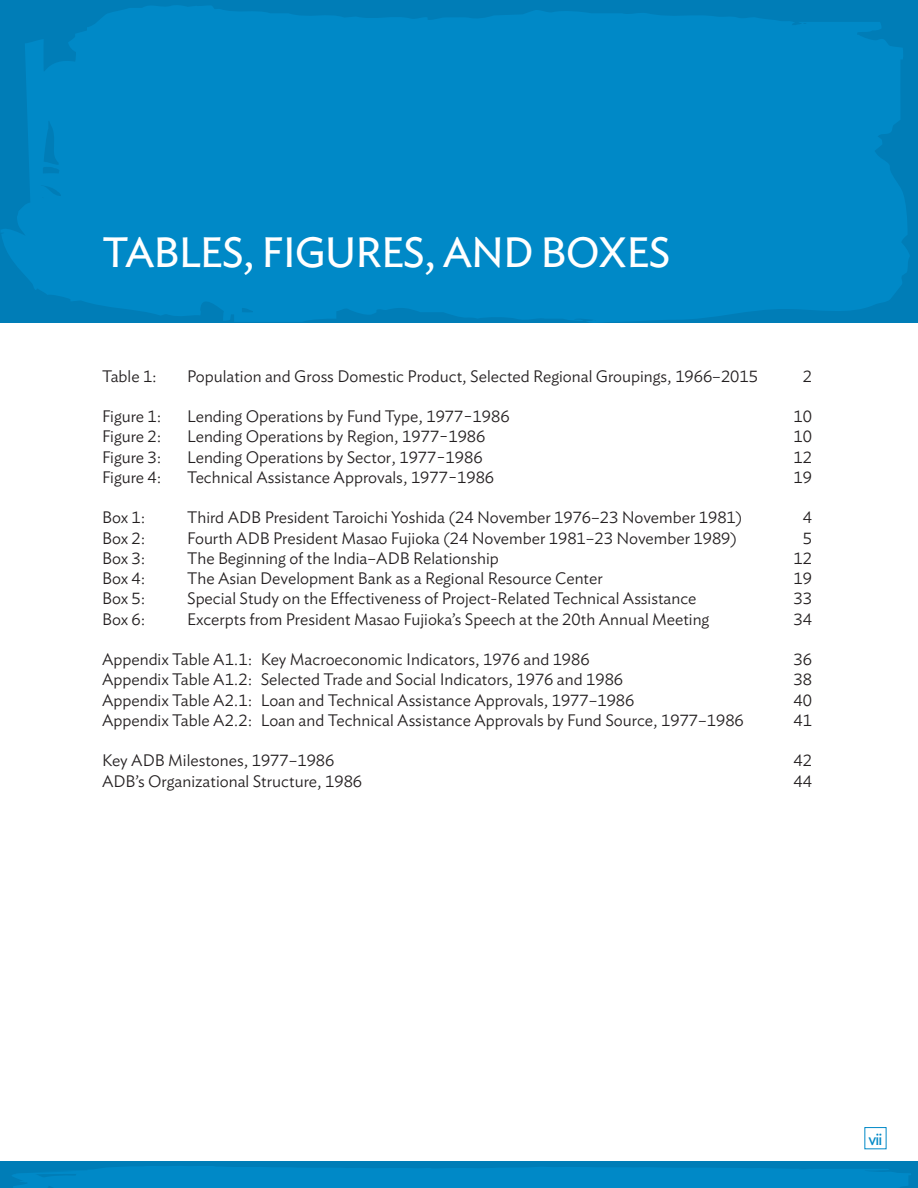
<style>
.page{position:relative;width:918px;height:1188px;background:#fff}
.page>*{position:absolute;margin:0;border:0;box-sizing:border-box;transform-origin:0 0}
.t1{font:42px "Ideal Sans";letter-spacing:-.025em;color:#fff}
.t2{font:300 16.5px "Ideal Sans";color:#231f20}
.t3{font:16.5px "Ideal Sans";color:#0089c7}
</style>
<div class="page">
<svg style="left:0;top:2px;width:910px;height:321px;background:#0087c5"></svg>
<div style="left:0;top:1162px;width:918px;height:26px;background:#007db7"></div>
<svg style="left:12px;top:1166px;width:899px;height:22px"></svg>
<h1 class="t1" style="left:102px;top:220px;width:26px">TABL</h1>
<h1 class="t1" style="left:200px;top:220px;width:472px">ES, FIGURES, AN D BOXES</h1>
<p class="t2" style="left:102px;top:363px;width:56px">Table 1:</p>
<p class="t2" style="left:187px;top:363px;width:572px">Population and Gross Domestic Product, Selected Regional Groupings, 1966–2015</p>
<p class="t2" style="left:803px;top:363px;width:11px">2</p>
<p class="t2" style="left:102px;top:404px;width:61px">Figure 1:</p>
<p class="t2" style="left:187px;top:404px;width:324px">Lending Operations by Fund Type, 1977−1986</p>
<p class="t2" style="left:794px;top:404px;width:20px">10</p>
<p class="t2" style="left:102px;top:424px;width:61px">Figure 2:</p>
<p class="t2" style="left:187px;top:424px;width:300px">Lending Operations by Region, 1977−1986</p>
<p class="t2" style="left:794px;top:424px;width:20px">10</p>
<p class="t2" style="left:102px;top:444px;width:61px">Figure 3:</p>
<p class="t2" style="left:187px;top:444px;width:297px">Lending Operations by Sector, 1977−1986</p>
<p class="t2" style="left:794px;top:444px;width:20px">12</p>
<p class="t2" style="left:102px;top:465px;width:61px">Figure 4:</p>
<p class="t2" style="left:187px;top:465px;width:309px">Technical Assistance Approvals, 1977−1986</p>
<p class="t2" style="left:794px;top:465px;width:20px">19</p>
<p class="t2" style="left:102px;top:505px;width:45px">Box 1:</p>
<p class="t2" style="left:187px;top:505px;width:557px">Third ADB President Taroichi Yoshida (24 November 1976–23 November 1981)</p>
<p class="t2" style="left:803px;top:505px;width:11px">4</p>
<p class="t2" style="left:102px;top:525px;width:45px">Box 2:</p>
<p class="t2" style="left:187px;top:525px;width:551px">Fourth ADB President Masao Fujioka (24 November 1981–23 November 1989)</p>
<p class="t2" style="left:803px;top:525px;width:11px">5</p>
<p class="t2" style="left:102px;top:546px;width:45px">Box 3:</p>
<p class="t2" style="left:187px;top:546px;width:313px">The Beginning of the India–ADB Relationship</p>
<p class="t2" style="left:794px;top:546px;width:20px">12</p>
<p class="t2" style="left:102px;top:566px;width:45px">Box 4:</p>
<p class="t2" style="left:187px;top:566px;width:417px">The Asian Development Bank as a Regional Resource Center</p>
<p class="t2" style="left:794px;top:566px;width:20px">19</p>
<p class="t2" style="left:102px;top:586px;width:45px">Box 5:</p>
<p class="t2" style="left:187px;top:586px;width:511px">Special Study on the Effectiveness of Project-Related Technical Assistance</p>
<p class="t2" style="left:794px;top:586px;width:20px">33</p>
<p class="t2" style="left:102px;top:606px;width:45px">Box 6:</p>
<p class="t2" style="left:187px;top:606px;width:524px">Excerpts from President Masao Fujioka’s Speech at the 20th Annual Meeting</p>
<p class="t2" style="left:794px;top:606px;width:20px">34</p>
<p class="t2" style="left:102px;top:647px;width:489px">Appendix Table A1.1: Key Macroeconomic Indicators, 1976 and 1986</p>
<p class="t2" style="left:794px;top:647px;width:20px">36</p>
<p class="t2" style="left:102px;top:667px;width:523px">Appendix Table A1.2: Selected Trade and Social Indicators, 1976 and 1986</p>
<p class="t2" style="left:794px;top:667px;width:20px">38</p>
<p class="t2" style="left:102px;top:687px;width:534px">Appendix Table A2.1: Loan and Technical Assistance Approvals, 1977–1986</p>
<p class="t2" style="left:794px;top:687px;width:20px">40</p>
<p class="t2" style="left:102px;top:708px;width:643px">Appendix Table A2.2: Loan and Technical Assistance Approvals by Fund Source, 1977–1986</p>
<p class="t2" style="left:794px;top:708px;width:20px">41</p>
<p class="t2" style="left:102px;top:748px;width:234px">Key ADB Milestones, 1977–1986</p>
<p class="t2" style="left:794px;top:748px;width:20px">42</p>
<p class="t2" style="left:102px;top:768px;width:262px">ADB’s Organizational Structure, 1986</p>
<p class="t2" style="left:794px;top:768px;width:20px">44</p>
<p class="t3" style="left:868px;top:1127px;width:16px">VII</p>
</div>
